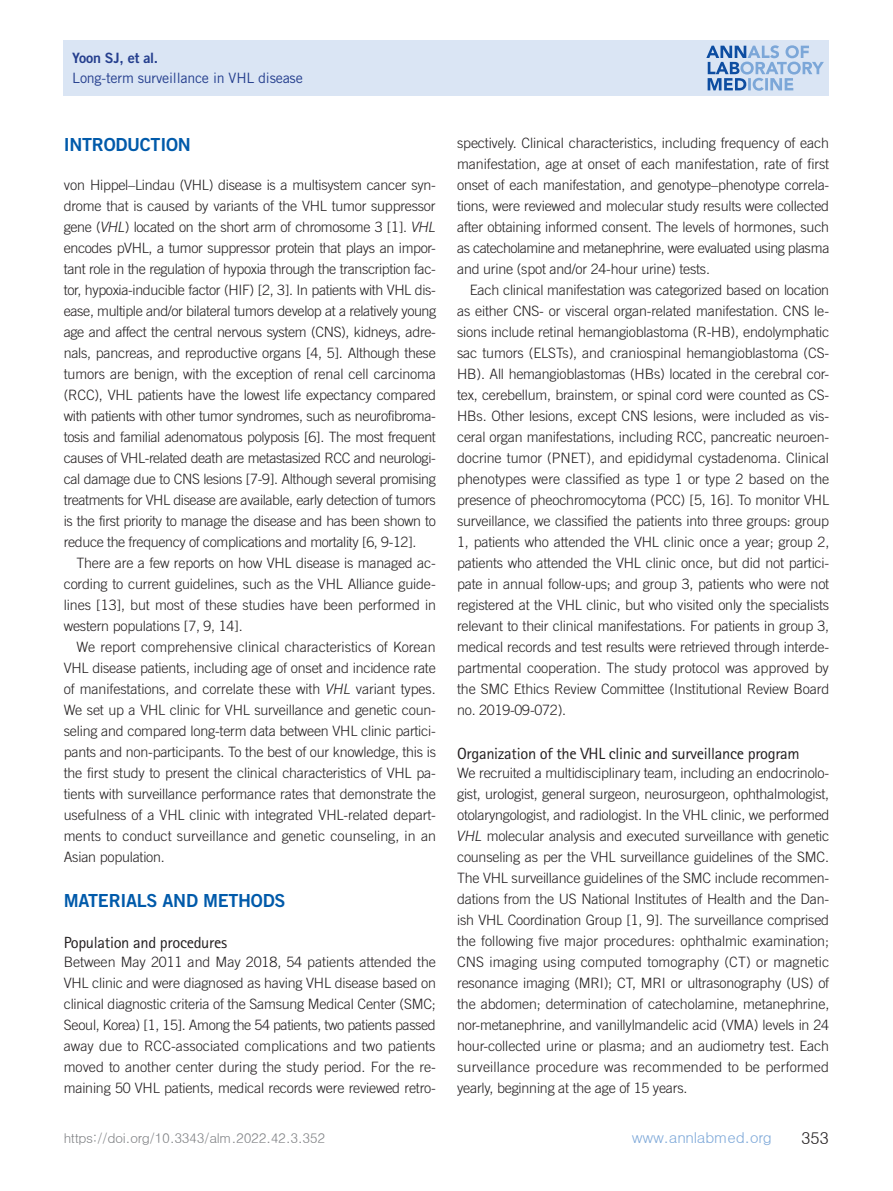
<style>
.page{position:relative;width:893px;height:1191px;background:#fff}
.page>*{position:absolute;margin:0;border:0;box-sizing:border-box;transform-origin:0 0}
.본문대제목{font:18px "Trade Gothic LT Std Bd 2";letter-spacing:-.015em;color:#015aaa}
.URL{font:16.5px "Dotum";color:#231f20}
.본문중제목{font:16.2px "Rotis Sans Serif Std";letter-spacing:-.02em;color:#231f20}
.URL-2{font:15px "Dotum";letter-spacing:-.02em;color:#7ca7d8}
.본문_0{font:300 14.25px/21px "Trade Gothic LT Std";letter-spacing:-.025em;color:#231f20;text-align:justify}
.본문{font:300 14.25px/21px "Trade Gothic LT Std";letter-spacing:-.01em;color:#231f20;text-align:justify}
.하시라이름{font:14.25px "Trade Gothic LT Std";letter-spacing:-.015em;color:#253f8e}
.하시라이름-2{font:14.25px "Trade Gothic LT Std Bd 2";letter-spacing:-.015em;color:#253f8e}
.t1{font:13.5px "Dotum";letter-spacing:-.03em;color:#808285}
.s1{font-style:italic}
</style>
<div class="page">
<div style="left:64px;top:40px;width:765px;height:56px;background:#dae5f4"></div>
<svg style="left:706px;top:45px;width:118px;height:46px"></svg>
<p class="하시라이름-2" style="left:72px;top:49px;width:88px">Yoon SJ, et al.</p>
<p class="하시라이름" style="left:72px;top:69px;width:232px">Long-term surveillance in VHL disease</p>
<p class="본문대제목" style="left:64px;top:133px;width:129px">INTRODUCTION</p>
<p class="본문_0" style="left:64px;top:174px;width:376px;text-align:left">von Hippel–Lindau (VHL) disease is a multisystem cancer syn&shy;drome that is caused by variants of the VHL tumor suppressor gene (<span class="s1">VHL</span>) located on the short arm of chromosome 3 [1]. <span class="s1">VHL </span>encodes pVHL, a tumor suppressor protein that plays an impor&shy;tant role in the regulation of hypoxia through the transcription fac&shy;tor, hypoxia-inducible factor (HIF) [2, 3]. In patients with VHL dis&shy;ease, multiple and/or bilateral tumors develop at a relatively young age and affect the central nervous system (CNS), kidneys, adre&shy;nals, pancreas, and reproductive organs [4, 5]. Although these tumors are benign, with the exception of renal cell carcinoma (RCC), VHL patients have the lowest life expectancy compared with patients with other tumor syndromes, such as neurofibroma&shy;tosis and familial adenomatous polyposis [6]. The most frequent causes of VHL-related death are metastasized RCC and neurologi&shy;cal damage due to CNS lesions [7-9]. Although several promising treatments for VHL disease are available, early detection of tumors is the first priority to manage the disease and has been shown to reduce the frequency of complications and mortality [6, 9-12].</p>
<p class="본문" style="left:64px;top:552px;width:374px;text-indent:13px">There are a few reports on how VHL disease is managed ac&shy;cording to current guidelines, such as the VHL Alliance guide&shy;lines [13], but most of these studies have been performed in western populations [7, 9, 14].</p>
<p class="본문" style="left:64px;top:636px;width:374px;text-indent:13px">We report comprehensive clinical characteristics of Korean VHL disease patients, including age of onset and incidence rate of manifestations, and correlate these with <span class="s1">VHL</span> variant types.<br>We set up a VHL clinic for VHL surveillance and genetic coun&shy;seling and compared long-term data between VHL clinic partici&shy;pants and non-participants. To the best of our knowledge, this is the first study to present the clinical characteristics of VHL pa&shy;tients with surveillance performance rates that demonstrate the usefulness of a VHL clinic with integrated VHL-related depart&shy;ments to conduct surveillance and genetic counseling, in an Asian population.</p>
<p class="본문대제목" style="left:64px;top:889px;width:223px">MATERIALS AND METHODS</p>
<p class="본문중제목" style="left:64px;top:933px;width:165px">Population and procedures</p>
<p class="본문_0" style="left:64px;top:951px;width:374px">Between May 2011 and May 2018, 54 patients attended the VHL clinic and were diagnosed as having VHL disease based on clinical diagnostic criteria of the Samsung Medical Center (SMC; Seoul, Korea) [1, 15]. Among the 54 patients, two patients passed away due to RCC-associated complications and two patients moved to another center during the study period. For the re&shy;maining 50 VHL patients, medical records were reviewed retro-</p>
<p class="본문_0" style="left:457px;top:132px;width:374px">spectively. Clinical characteristics, including frequency of each manifestation, age at onset of each manifestation, rate of first onset of each manifestation, and genotype–phenotype correla&shy;tions, were reviewed and molecular study results were collected after obtaining informed consent. The levels of hormones, such as catecholamine and metanephrine, were evaluated using plasma and urine (spot and/or 24-hour urine) tests.</p>
<p class="본문" style="left:457px;top:279px;width:374px;text-indent:13px">Each clinical manifestation was categorized based on location as either CNS- or visceral organ-related manifestation. CNS le&shy;sions include retinal hemangioblastoma (R-HB), endolymphatic sac tumors (ELSTs), and craniospinal hemangioblastoma (CS-HB). All hemangioblastomas (HBs) located in the cerebral cor&shy;tex, cerebellum, brainstem, or spinal cord were counted as CS-HBs. Other lesions, except CNS lesions, were included as vis&shy;ceral organ manifestations, including RCC, pancreatic neuroen&shy;docrine tumor (PNET), and epididymal cystadenoma. Clinical phenotypes were classified as type 1 or type 2 based on the presence of pheochromocytoma (PCC) [5, 16]. To monitor VHL surveillance, we classified the patients into three groups: group 1, patients who attended the VHL clinic once a year; group 2, patients who attended the VHL clinic once, but did not partici&shy;pate in annual follow-ups; and group 3, patients who were not registered at the VHL clinic, but who visited only the specialists relevant to their clinical manifestations. For patients in group 3, medical records and test results were retrieved through interde&shy;partmental cooperation. The study protocol was approved by the SMC Ethics Review Committee (Institutional Review Board no. 2019-09-072).</p>
<p class="본문중제목" style="left:457px;top:744px;width:344px">Organization of the VHL clinic and surveillance program</p>
<p class="본문_0" style="left:456px;top:762px;width:375px">We recruited a multidisciplinary team, including an endocrinolo&shy;gist, urologist, general surgeon, neurosurgeon, ophthalmologist, otolaryngologist, and radiologist. In the VHL clinic, we performed <span class="s1">VHL</span> molecular analysis and executed surveillance with genetic counseling as per the VHL surveillance guidelines of the SMC.<br>The VHL surveillance guidelines of the SMC include recommen&shy;dations from the US National Institutes of Health and the Dan&shy;ish VHL Coordination Group [1, 9]. The surveillance comprised the following five major procedures: ophthalmic examination; CNS imaging using computed tomography (CT) or magnetic resonance imaging (MRI); CT, MRI or ultrasonography (US) of the abdomen; determination of catecholamine, metanephrine, nor-metanephrine, and vanillylmandelic acid (VMA) levels in 24 hour-collected urine or plasma; and an audiometry test. Each surveillance procedure was recommended to be performed yearly, beginning at the age of 15 years.</p>
<p class="t1" style="left:64px;top:1131px;width:263px">https://doi.org/10.3343/alm.2022.42.3.352</p>
<p class="URL-2" style="left:632px;top:1130px;width:142px">www.annlabmed.org</p>
<p class="URL" style="left:801px;top:1129px;width:30px">353</p>
</div>
